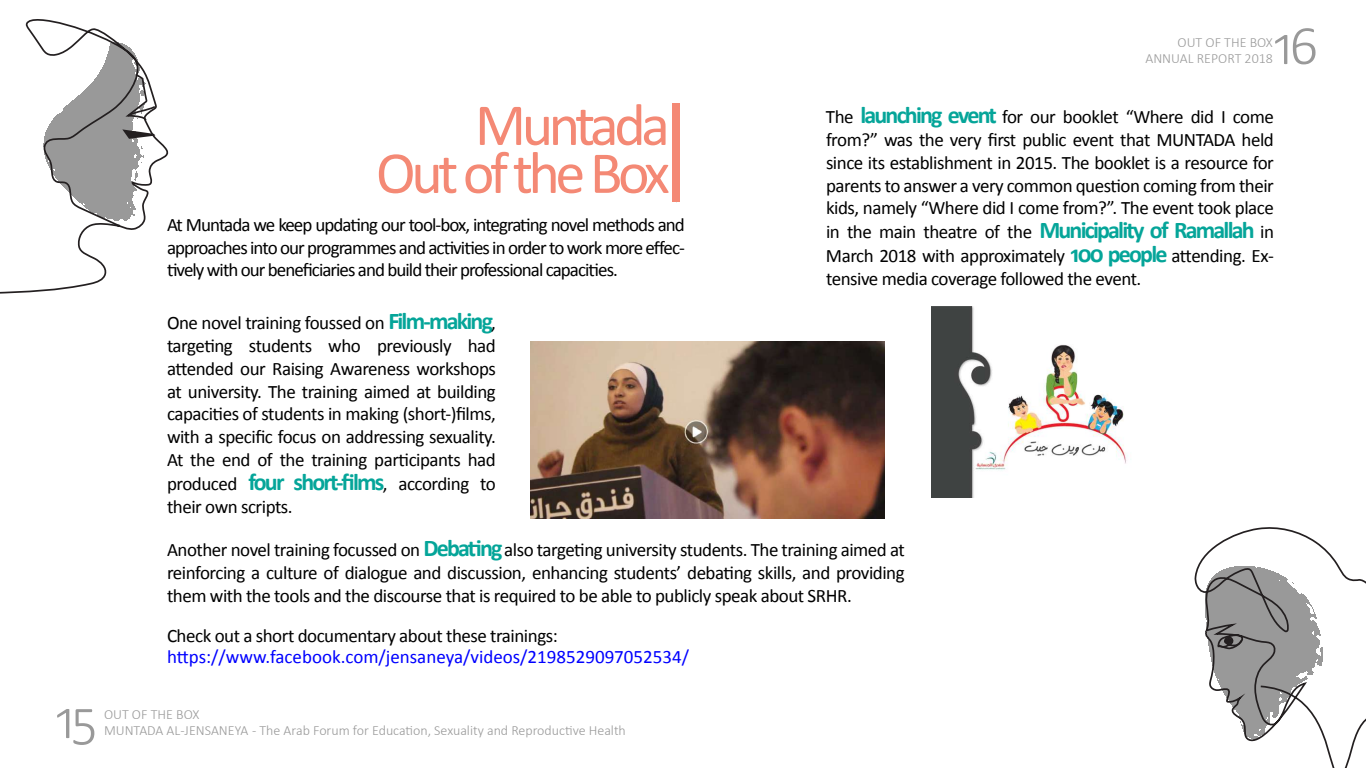
<style>
.page{position:relative;width:1366px;height:768px;background:#fff}
.page>*{position:absolute;margin:0;border:0;box-sizing:border-box;transform-origin:0 0}
.t1{font:60px/48px "Calibri";letter-spacing:-.075em;color:#f48975;text-align:right}
.t2{font:300 56px "Calibri";color:#999}
.t3{font:19px/23px "Calibri";letter-spacing:-.025em;color:#000;text-align:justify}
.t4{font:19px "Calibri";color:#00f}
.t5{font:300 14px/16.8px "Calibri";color:#999;text-align:right}
.s1{font-weight:700;font-size:24px;color:#05a599}
</style>
<div class="page">
<img style="left:931px;top:306px;width:197px;height:191px">
<img style="left:531px;top:342px;width:354px;height:177px">
<div style="left:672px;top:103px;width:8px;height:99px;background:#f48975"></div>
<svg style="left:0;top:19px;width:169px;height:275px"></svg>
<svg style="left:1194px;top:527px;width:172px;height:241px"></svg>
<svg style="left:1216px;top:635px;width:28px;height:14px"></svg>
<div style="left:1225px;top:638px;width:7px;height:6px;background:#231f20;border-radius:50%"></div>
<p class="t5" style="left:1146px;top:33px;width:129px">OUT OF THE BOX<br>ANNUAL REPORT 2018</p>
<h2 class="t2" style="left:1274px;top:11px;width:46px">16</h2>
<h1 class="t1" style="left:376px;top:99px;width:295px">Muntada<br>Out of the Box</h1>
<p class="t3" style="left:826px;top:105px;width:449px">The <span class="s1">launching event</span> for our booklet “Where did I come from?” was the very first public event that MUNTADA held since its establishment in 2015. The booklet is a resource for parents to answer a very common question coming from their kids, namely “Where did I come from?”. The event took place in the main theatre of the <span class="s1">Municipality of Ramallah</span> in March 2018 with approximately <span class="s1">100 people</span> attending. Ex&shy;tensive media coverage followed the event.</p>
<p class="t3" style="left:167px;top:213px;width:519px">At Muntada we keep updating our tool-box, integrating novel methods and approaches into our programmes and activities in order to work more effec&shy;tively with our beneficiaries and build their professional capacities.</p>
<p class="t3" style="left:167px;top:311px;width:331px">One novel training foussed on <span class="s1">Film-making</span>, targeting students who previously had attended our Raising Awareness workshops at university. The training aimed at building capacities of students in making (short-)films, with a specific focus on addressing sexuality.<br>At the end of the training participants had produced <span class="s1">four short-films</span>, according to their own scripts.</p>
<p class="t3" style="left:167px;top:538px;width:739px">Another novel training focussed on <span class="s1">Debating</span> also targeting university students. The training aimed at reinforcing a culture of dialogue and discussion, enhancing students’ debating skills, and providing them with the tools and the discourse that is required to be able to publicly speak about SRHR.</p>
<p class="t3" style="left:167px;top:623px;width:392px">Check out a short documentary about these trainings:</p>
<p class="t4" style="left:167px;top:644px;width:524px">https://www.facebook.com/jensaneya/videos/2198529097052534/</p>
<h2 class="t2" style="left:56px;top:685px;width:43px">15</h2>
<p class="t5" style="left:104px;top:705px;width:97px">OUT OF THE BOX</p>
<p class="t5" style="left:104px;top:722px;width:523px">MUNTADA AL-JENSANEYA - The Arab Forum for Education, Sexuality and Reproductive Health</p>
</div>
